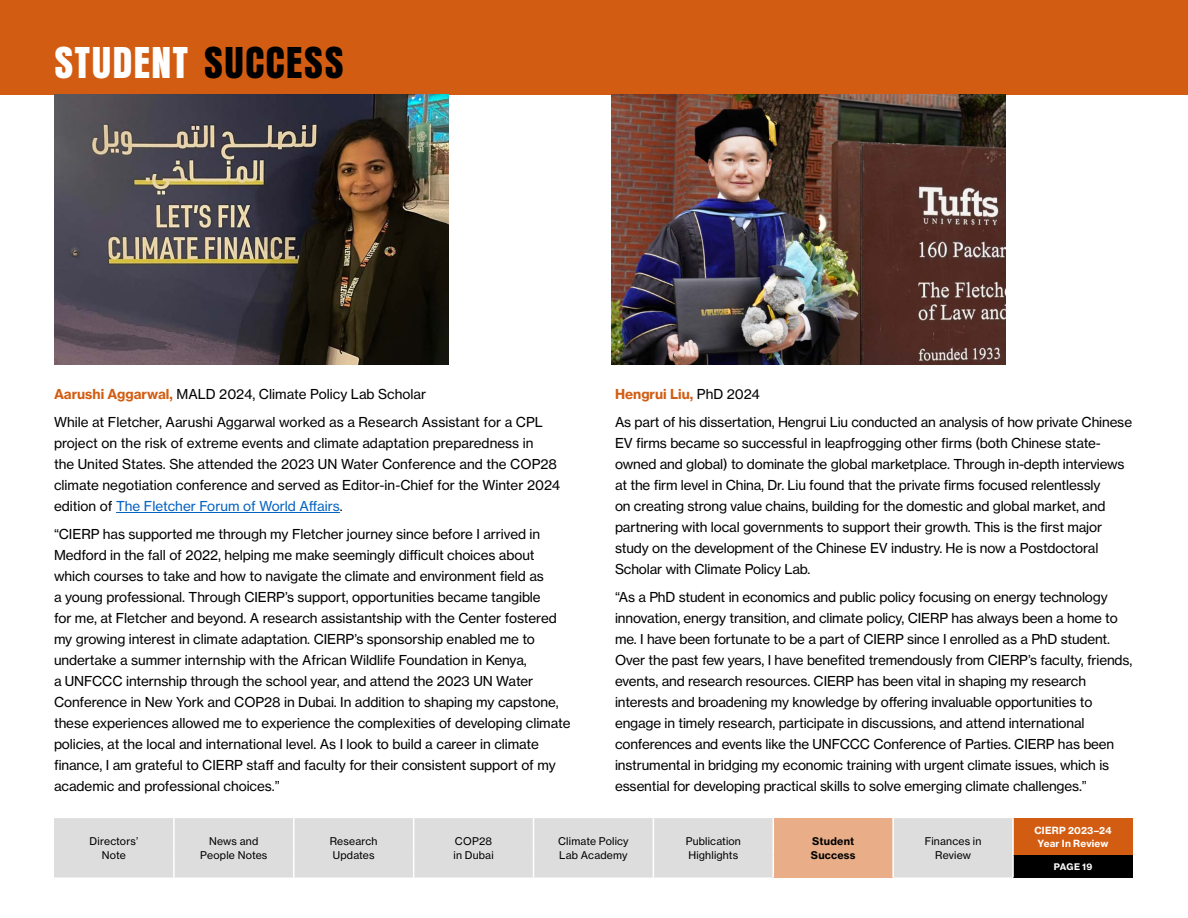
<style>
.page{position:relative;width:1188px;height:918px;background:#fff}
.page>*{position:absolute;margin:0;border:0;box-sizing:border-box;transform-origin:0 0}
.t1{font:46.5px "Anzeigen Gro";letter-spacing:.025em;color:#fff}
.t2{font:13.5px/21px "N Haas Grotesk TX Pro 55 Rg";letter-spacing:-.01em;color:#000}
.t3{font:13.5px "N Haas Grotesk TX Pro 75 Bd";color:#d25d12}
.t4{font:10.5px/14.2px "N Haas Grotesk TX Pro 55 Rg";letter-spacing:.02em;color:#000}
.t5{font:10.5px/14.2px "N Haas Grotesk TX Pro 75 Bd";letter-spacing:.02em;color:#000}
.t6{font:9.75px/12.8px "N Haas Grotesk TX Pro 75 Bd";letter-spacing:.02em;color:#fff;text-align:center}
.t7{font:9px "N Haas Grotesk TX Pro 75 Bd";letter-spacing:.015em;color:#fff}
.s1{color:#000}
.s2{font-family:"N Haas Grotesk TX Pro 75 Bd";color:#d25d12}
.s3{color:#0563c1}
.s4{font-family:"N Haas Grotesk TX Pro 55 Rg";color:#000}
</style>
<div class="page">
<div style="left:0;top:0;width:1188px;height:94px;background:#d25d12"></div>
<hr style="left:116px;top:512px;width:224px;height:1px;background:#0563c1">
<img style="left:54px;top:94px;width:394px;height:270px">
<img style="left:611px;top:94px;width:394px;height:270px">
<div style="left:54px;top:818px;width:958px;height:60px;background:#ddd"></div>
<div style="left:773px;top:818px;width:120px;height:60px;background:#e9ae88"></div>
<div style="left:1013px;top:818px;width:120px;height:37px;background:#d25d12"></div>
<div style="left:1013px;top:855px;width:120px;height:23px;background:#000"></div>
<hr style="left:173px;top:818px;width:2px;height:37px;background:#fff">
<hr style="left:293px;top:818px;width:2px;height:37px;background:#fff">
<hr style="left:413px;top:818px;width:1px;height:37px;background:#fff">
<hr style="left:533px;top:818px;width:1px;height:37px;background:#fff">
<hr style="left:653px;top:818px;width:1px;height:37px;background:#fff">
<hr style="left:773px;top:818px;width:1px;height:37px;background:#fff">
<hr style="left:892px;top:818px;width:2px;height:37px;background:#fff">
<hr style="left:1012px;top:818px;width:2px;height:37px;background:#fff">
<hr style="left:173px;top:855px;width:2px;height:23px;background:#fff">
<hr style="left:293px;top:855px;width:2px;height:23px;background:#fff">
<svg style="left:413px;top:855px;width:1px;height:23px"></svg>
<svg style="left:533px;top:855px;width:1px;height:23px"></svg>
<svg style="left:653px;top:855px;width:1px;height:23px"></svg>
<svg style="left:773px;top:855px;width:1px;height:23px"></svg>
<hr style="left:892px;top:855px;width:2px;height:23px;background:#fff">
<hr style="left:1012px;top:855px;width:2px;height:23px;background:#fff">
<h1 class="t1" style="left:54px;top:38px;width:291px">STUDENT <span class="s1">SUCCESS</span></h1>
<p class="t2" style="left:54px;top:381px;width:490px;line-height:27.8px"><span class="s2">Aarushi Aggarwal,</span> MALD 2024, Climate Policy Lab Scholar<br>While at Fletcher, Aarushi Aggarwal worked as a Research Assistant for a CPL</p>
<p class="t2" style="left:54px;top:433px;width:508px">project on the risk of extreme events and climate adaptation preparedness in<br>the United States. She attended the 2023 UN Water Conference and the COP28 climate negotiation conference and served as Editor-in-Chief for the Winter 2024 edition of <span class="s3">The Fletcher Forum of World Affairs</span>.</p>
<p class="t2" style="left:54px;top:523px;width:518px">“CIERP has supported me through my Fletcher journey since before I arrived in Medford in the fall of 2022, helping me make seemingly difficult choices about which courses to take and how to navigate the climate and environment field as<br>a young professional. Through CIERP’s support, opportunities became tangible<br>for me, at Fletcher and beyond. A research assistantship with the Center fostered my growing interest in climate adaptation. CIERP’s sponsorship enabled me to undertake a summer internship with the African Wildlife Foundation in Kenya,<br>a UNFCCC internship through the school year, and attend the 2023 UN Water Conference in New York and COP28 in Dubai. In addition to shaping my capstone, these experiences allowed me to experience the complexities of developing climate policies, at the local and international level. As I look to build a career in climate finance, I am grateful to CIERP staff and faculty for their consistent support of my academic and professional choices.”</p>
<p class="t3" style="left:615px;top:386px;width:146px">Hengrui Liu, <span class="s4">PhD 2024</span></p>
<p class="t2" style="left:615px;top:412px;width:519px">As part of his dissertation, Hengrui Liu conducted an analysis of how private Chinese EV firms became so successful in leapfrogging other firms (both Chinese state&shy;owned and global) to dominate the global marketplace. Through in-depth interviews at the firm level in China, Dr. Liu found that the private firms focused relentlessly<br>on creating strong value chains, building for the domestic and global market, and partnering with local governments to support their growth. This is the first major study on the development of the Chinese EV industry. He is now a Postdoctoral Scholar with Climate Policy Lab.</p>
<p class="t2" style="left:615px;top:587px;width:519px">“As a PhD student in economics and public policy focusing on energy technology innovation, energy transition, and climate policy, CIERP has always been a home to me. I have been fortunate to be a part of CIERP since I enrolled as a PhD student.<br>Over the past few years, I have benefited tremendously from CIERP’s faculty, friends, events, and research resources. CIERP has been vital in shaping my research interests and broadening my knowledge by offering invaluable opportunities to engage in timely research, participate in discussions, and attend international conferences and events like the UNFCCC Conference of Parties. CIERP has been instrumental in bridging my economic training with urgent climate issues, which is essential for developing practical skills to solve emerging climate challenges.”</p>
<p class="t4" style="left:90px;top:834px;width:50px;text-align:center">Directors’<br>Note</p>
<p class="t4" style="left:200px;top:834px;width:69px;text-align:center">News and<br>People Notes</p>
<p class="t4" style="left:330px;top:834px;width:49px">Research<br>Updates</p>
<p class="t4" style="left:453px;top:834px;width:42px">COP28 in Dubai</p>
<p class="t4" style="left:558px;top:834px;width:72px">Climate Policy<br>Lab Academy</p>
<p class="t4" style="left:686px;top:834px;width:57px">Publication<br>Highlights</p>
<p class="t5" style="left:811px;top:834px;width:46px">Student<br>Success</p>
<p class="t4" style="left:925px;top:834px;width:58px;text-align:center">Finances in<br>Review</p>
<p class="t6" style="left:1034px;top:824px;width:79px">CIERP 2023–24<br>Year In Review</p>
<p class="t7" style="left:1054px;top:861px;width:40px">PAGE 19</p>
</div>
